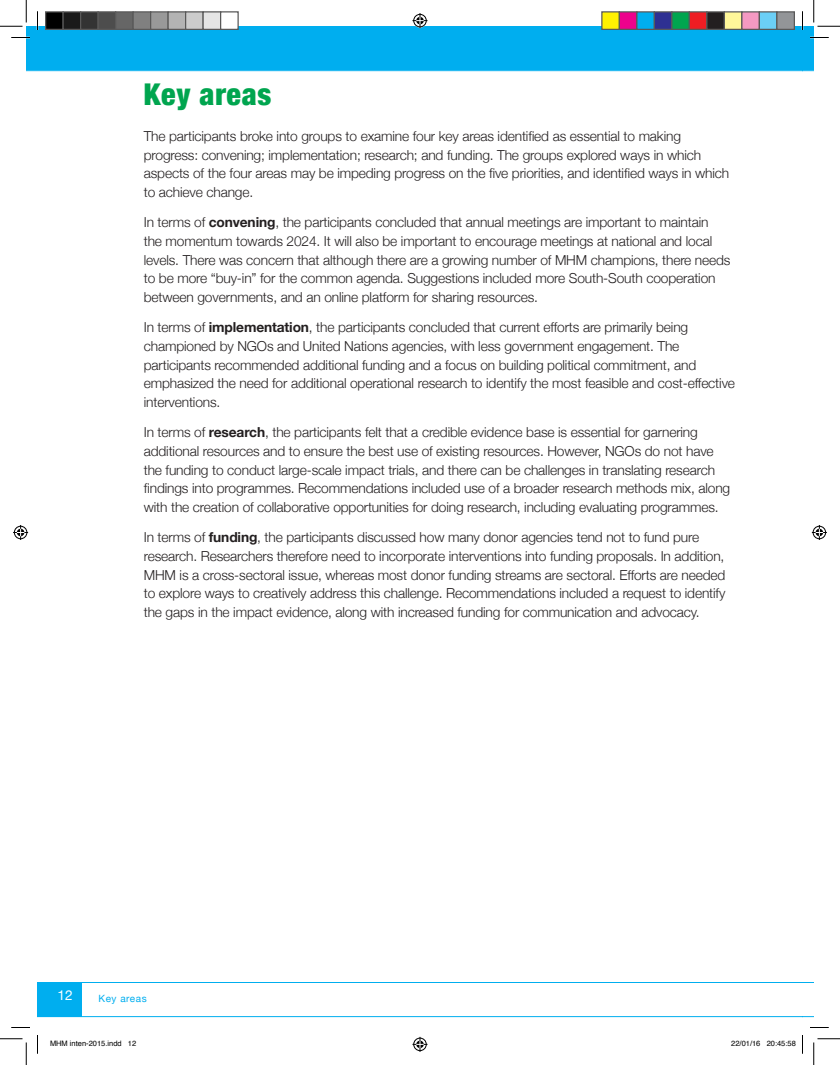
<style>
.page{position:relative;width:840px;height:1065px;background:#fff}
.page>*{position:absolute;margin:0;border:0;box-sizing:border-box;transform-origin:0 0}
.t1{font:900 condensed 30px "Helvetica Neue";letter-spacing:.025em;color:#00a54f}
.t2{font:300 13.75px/18.8px "Helvetica Neue";letter-spacing:-.01em;color:#231f20}
.t3{font:13.75px "Helvetica Neue";color:#fff}
.t4{font:10px "Helvetica Neue";letter-spacing:.05em;color:#00aeef}
.t5{font:7.5px "Helvetica";color:#000}
.s1{font-weight:700}
</style>
<div class="page">
<hr style="left:26px;top:70px;width:776px;height:1px;background:#00aeef">
<div style="left:26px;top:26px;width:776px;height:43px;background:#00aeef"></div>
<svg style="left:37px;top:982px;width:777px;height:35px"></svg>
<svg style="left:802px;top:70px;width:12px;height:1px"></svg>
<div style="left:802px;top:26px;width:12px;height:43px;background:#00aeef"></div>
<svg style="left:11px;top:37px;width:19px;height:1px"></svg>
<svg style="left:810px;top:37px;width:19px;height:1px"></svg>
<svg style="left:11px;top:1027px;width:19px;height:1px"></svg>
<svg style="left:810px;top:1027px;width:19px;height:1px"></svg>
<svg style="left:37px;top:11px;width:1px;height:19px"></svg>
<svg style="left:37px;top:1035px;width:1px;height:19px"></svg>
<svg style="left:802px;top:11px;width:1px;height:19px"></svg>
<svg style="left:802px;top:1035px;width:1px;height:19px"></svg>
<svg style="left:0;top:0;width:27px;height:27px"></svg>
<svg style="left:0;top:1039px;width:27px;height:26px"></svg>
<svg style="left:814px;top:0;width:26px;height:27px"></svg>
<svg style="left:814px;top:1039px;width:26px;height:26px"></svg>
<svg style="left:412px;top:13px;width:16px;height:15px"></svg>
<svg style="left:412px;top:1037px;width:16px;height:15px"></svg>
<svg style="left:13px;top:525px;width:15px;height:15px"></svg>
<svg style="left:812px;top:525px;width:15px;height:15px"></svg>
<div style="left:46px;top:12px;width:17px;height:17px;background:#000"></div>
<div style="left:45px;top:11px;width:19px;height:19px;border:1px solid #595959"></div>
<div style="left:63px;top:12px;width:18px;height:17px;background:#1a1a1a"></div>
<div style="left:62px;top:11px;width:19px;height:19px;border:1px solid #595959"></div>
<div style="left:81px;top:12px;width:17px;height:17px;background:#333"></div>
<div style="left:80px;top:11px;width:19px;height:19px;border:1px solid #595959"></div>
<div style="left:98px;top:12px;width:18px;height:17px;background:#4d4d4d"></div>
<div style="left:98px;top:11px;width:18px;height:19px;border:1px solid #595959"></div>
<div style="left:116px;top:12px;width:17px;height:17px;background:#666"></div>
<div style="left:115px;top:11px;width:19px;height:19px;border:1px solid #595959"></div>
<div style="left:133px;top:12px;width:18px;height:17px;background:#808080"></div>
<div style="left:132px;top:11px;width:19px;height:19px;border:1px solid #595959"></div>
<div style="left:151px;top:12px;width:17px;height:17px;background:#999"></div>
<div style="left:150px;top:11px;width:19px;height:19px;border:1px solid #595959"></div>
<div style="left:168px;top:12px;width:18px;height:17px;background:#b3b3b3"></div>
<div style="left:168px;top:11px;width:18px;height:19px;border:1px solid #595959"></div>
<div style="left:186px;top:12px;width:17px;height:17px;background:#ccc"></div>
<div style="left:185px;top:11px;width:19px;height:19px;border:1px solid #595959"></div>
<div style="left:203px;top:12px;width:18px;height:17px;background:#e5e5e5"></div>
<div style="left:202px;top:11px;width:19px;height:19px;border:1px solid #595959"></div>
<div style="left:221px;top:12px;width:17px;height:17px;background:#fff"></div>
<div style="left:220px;top:11px;width:19px;height:19px;border:1px solid #595959"></div>
<div style="left:602px;top:12px;width:17px;height:17px;background:#fff101"></div>
<div style="left:601px;top:11px;width:19px;height:19px;border:1px solid #595959"></div>
<div style="left:619px;top:12px;width:18px;height:17px;background:#ed028c"></div>
<div style="left:619px;top:11px;width:19px;height:19px;border:1px solid #595959"></div>
<div style="left:637px;top:12px;width:17px;height:17px;background:#00aeef"></div>
<div style="left:636px;top:11px;width:19px;height:19px;border:1px solid #595959"></div>
<div style="left:654px;top:12px;width:18px;height:17px;background:#2e3092"></div>
<div style="left:654px;top:11px;width:18px;height:19px;border:1px solid #595959"></div>
<div style="left:672px;top:12px;width:17px;height:17px;background:#00a54f"></div>
<div style="left:671px;top:11px;width:19px;height:19px;border:1px solid #595959"></div>
<div style="left:689px;top:12px;width:18px;height:17px;background:#ee1d23"></div>
<div style="left:689px;top:11px;width:19px;height:19px;border:1px solid #595959"></div>
<div style="left:707px;top:12px;width:17px;height:17px;background:#231f20"></div>
<div style="left:706px;top:11px;width:19px;height:19px;border:1px solid #595959"></div>
<div style="left:724px;top:12px;width:18px;height:17px;background:#fff79a"></div>
<div style="left:724px;top:11px;width:18px;height:19px;border:1px solid #595959"></div>
<div style="left:742px;top:12px;width:17px;height:17px;background:#f499c2"></div>
<div style="left:741px;top:11px;width:19px;height:19px;border:1px solid #595959"></div>
<div style="left:759px;top:12px;width:18px;height:17px;background:#6bcff6"></div>
<div style="left:759px;top:11px;width:19px;height:19px;border:1px solid #595959"></div>
<div style="left:777px;top:12px;width:17px;height:17px;background:#939598"></div>
<div style="left:776px;top:11px;width:19px;height:19px;border:1px solid #595959"></div>
<h1 class="t1" style="left:144px;top:76px;width:129px">Key areas</h1>
<p class="t2" style="left:144px;top:126px;width:587px">The participants broke into groups to examine four key areas identified as essential to making progress: convening; implementation; research; and funding. The groups explored ways in which aspects of the four areas may be impeding progress on the five priorities, and identified ways in which to achieve change.</p>
<p class="t2" style="left:144px;top:212px;width:588px">In terms of <span class="s1">convening</span>, the participants concluded that annual meetings are important to maintain<br>the momentum towards 2024. It will also be important to encourage meetings at national and local levels. There was concern that although there are a growing number of MHM champions, there needs to be more “buy-in” for the common agenda. Suggestions included more South-South cooperation between governments, and an online platform for sharing resources.</p>
<p class="t2" style="left:144px;top:317px;width:593px">In terms of <span class="s1">implementation</span>, the participants concluded that current efforts are primarily being championed by NGOs and United Nations agencies, with less government engagement. The participants recommended additional funding and a focus on building political commitment, and emphasized the need for additional operational research to identify the most feasible and cost-effective interventions.</p>
<p class="t2" style="left:144px;top:422px;width:588px">In terms of <span class="s1">research</span>, the participants felt that a credible evidence base is essential for garnering additional resources and to ensure the best use of existing resources. However, NGOs do not have the funding to conduct large-scale impact trials, and there can be challenges in translating research findings into programmes. Recommendations included use of a broader research methods mix, along with the creation of collaborative opportunities for doing research, including evaluating programmes.</p>
<p class="t2" style="left:144px;top:527px;width:583px">In terms of <span class="s1">funding</span>, the participants discussed how many donor agencies tend not to fund pure research. Researchers therefore need to incorporate interventions into funding proposals. In addition, MHM is a cross-sectoral issue, whereas most donor funding streams are sectoral. Efforts are needed to explore ways to creatively address this challenge. Recommendations included a request to identify the gaps in the impact evidence, along with increased funding for communication and advocacy.</p>
<p class="t3" style="left:57px;top:987px;width:17px">12</p>
<p class="t4" style="left:99px;top:993px;width:50px">Key areas</p>
<p class="t5" style="left:50px;top:1038px;width:88px">MHM inten-2015.indd 12</p>
<p class="t5" style="left:731px;top:1038px;width:66px">22/01/16 20:45:58</p>
</div>
